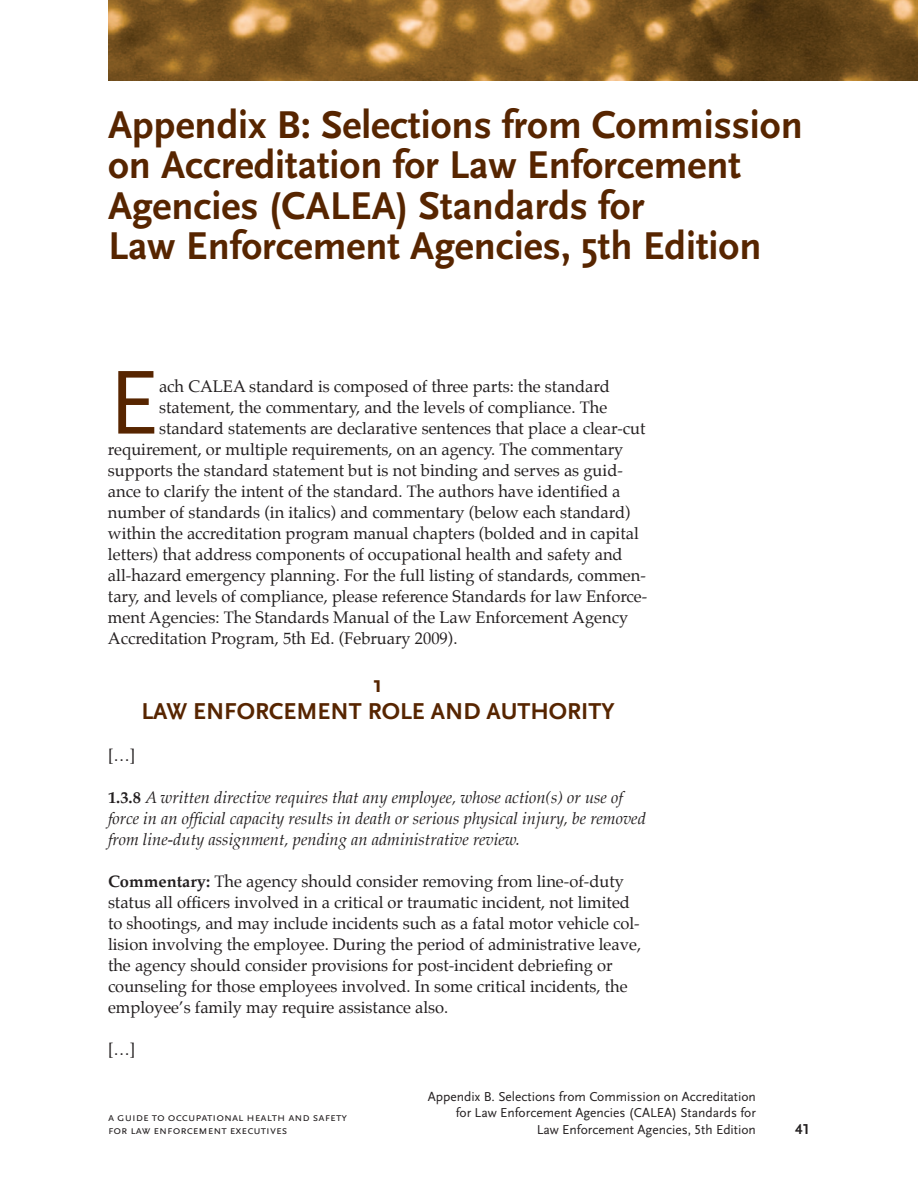
<style>
.page{position:relative;width:918px;height:1188px;background:#fff}
.page>*{position:absolute;margin:0;border:0;box-sizing:border-box;transform-origin:0 0}
.t1{font:94.65px "Scala Sans";color:#572500}
.t2{font:700 40.5px/40.5px "Scala Sans";color:#572500}
.t3{font:700 24px/27px "Scala Sans";color:#572500;text-align:center}
.t4{font:16.5px/21px "Palatino";color:#231f20}
.t5{font:italic 16.5px/21px "Palatino";color:#231f20}
.t6{font:700 15px "Scala Sans LF";color:#231f20}
.t7{font:13.5px/16.5px "Scala Sans LF";color:#231f20;text-align:right}
.t8{font:12px/13.5px "Scala Sans Caps";color:#231f20}
.s1{font-weight:700;font-style:normal}
.s2{font-weight:700}
</style>
<div class="page">
<img style="left:108px;top:0;width:810px;height:81px">
<h2 class="t2" style="left:108px;top:105px;width:696px">Appendix B: Selections from Commission on Accreditation for Law Enforcement Agencies (CALEA) Standards for<br>Law Enforcement Agencies, 5th Edition</h2>
<h1 class="t1" style="left:108px;top:351px;width:53px">E</h1>
<p class="t4" style="left:159px;top:375px;width:452px">ach CALEA standard is composed of three parts: the standard</p>
<p class="t4" style="left:159px;top:396px;width:450px">statement, the commentary, and the levels of compliance. The</p>
<p class="t4" style="left:159px;top:417px;width:488px">standard statements are declarative sentences that place a clear-cut</p>
<p class="t4" style="left:108px;top:438px;width:517px">requirement, or multiple requirements, on an agency. The commentary</p>
<p class="t4" style="left:108px;top:459px;width:516px">supports the standard statement but is not binding and serves as guid-</p>
<p class="t4" style="left:108px;top:480px;width:514px">ance to clarify the intent of the standard. The authors have identified a</p>
<p class="t4" style="left:108px;top:501px;width:524px">number of standards (in italics) and commentary (below each standard)</p>
<p class="t4" style="left:108px;top:522px;width:532px">within the accreditation program manual chapters (bolded and in capital</p>
<p class="t4" style="left:108px;top:543px;width:516px">letters) that address components of occupational health and safety and</p>
<p class="t4" style="left:108px;top:564px;width:539px">all-hazard emergency planning. For the full listing of standards, commen-</p>
<p class="t4" style="left:108px;top:585px;width:541px">tary, and levels of compliance, please reference Standards for law Enforce-</p>
<p class="t4" style="left:108px;top:606px;width:522px">ment Agencies: The Standards Manual of the Law Enforcement Agency</p>
<p class="t4" style="left:108px;top:627px;width:351px">Accreditation Program, 5th Ed. (February 2009).</p>
<h3 class="t3" style="left:141px;top:671px;width:475px">1<br>LAW ENFORCEMENT ROLE AND AUTHORITY</h3>
<p class="t4" style="left:108px;top:744px;width:29px">[…]</p>
<p class="t5" style="left:108px;top:787px;width:539px"><span class="s1">1.3.8</span> A written directive requires that any employee, whose action(s) or use of force in an official capacity results in death or serious physical injury, be removed from line-duty assignment, pending an administrative review.</p>
<p class="t4" style="left:108px;top:870px;width:535px"><span class="s2">Commentary:</span> The agency should consider removing from line-of-duty status all officers involved in a critical or traumatic incident, not limited to shootings, and may include incidents such as a fatal motor vehicle col&shy;lision involving the employee. During the period of administrative leave, the agency should consider provisions for post-incident debriefing or counseling for those employees involved. In some critical incidents, the employee’s family may require assistance also.</p>
<p class="t4" style="left:108px;top:1038px;width:29px">[…]</p>
<p class="t8" style="left:108px;top:1110px;width:241px">a guide to occupational health and safety for law enforcement executives</p>
<p class="t7" style="left:428px;top:1089px;width:330px">Appendix B. Selections from Commission on Accreditation for Law Enforcement Agencies (CALEA) Standards for<br>Law Enforcement Agencies, 5th Edition</p>
<p class="t6" style="left:795px;top:1121px;width:16px">41</p>
</div>
